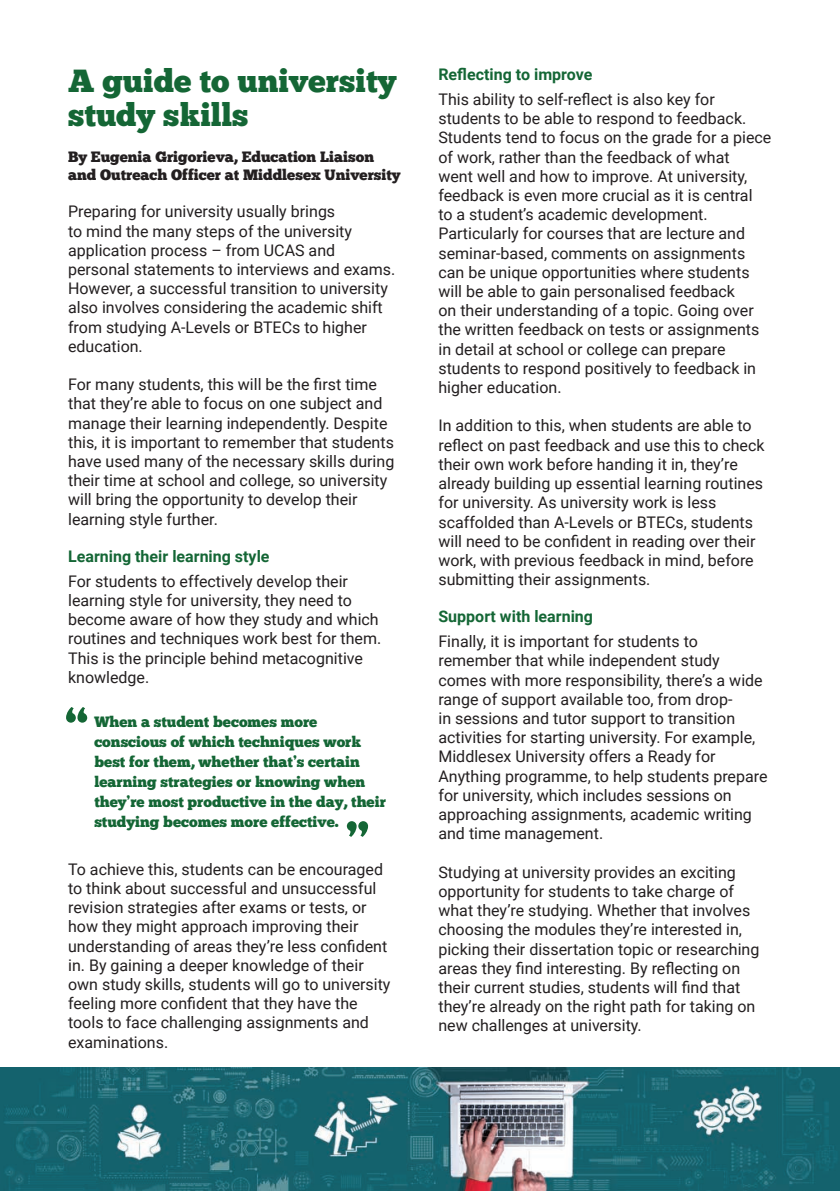
<style>
.page{position:relative;width:840px;height:1191px;background:#fff}
.page>*{position:absolute;margin:0;border:0;box-sizing:border-box;transform-origin:0 0}
.t1{font:50px "Chunk Five";color:#146635}
.t2{font:32px/34px "Chunk Five";color:#146635}
.t3{font:16px/19.2px "Roboto";color:#231f20}
.t4{font:700 16px "Roboto";color:#146635}
.t5{font:15px/20px "Chunk Five";color:#146635}
.t6{font:15px/18px "Chunk Five";color:#231f20}
</style>
<div class="page">
<img style="left:0;top:1067px;width:839px;height:124px">
<h2 class="t2" style="left:68px;top:65px;width:329px">A guide to university study skills</h2>
<p class="t6" style="left:68px;top:148px;width:334px">By Eugenia Grigorieva, Education Liaison and Outreach Officer at Middlesex University</p>
<p class="t3" style="left:68px;top:201px;width:328px">Preparing for university usually brings<br>to mind the many steps of the university application process – from UCAS and personal statements to interviews and exams.<br>However, a successful transition to university also involves considering the academic shift from studying A-Levels or BTECs to higher education.</p>
<p class="t3" style="left:68px;top:374px;width:327px">For many students, this will be the first time that they’re able to focus on one subject and manage their learning independently. Despite this, it is important to remember that students have used many of the necessary skills during their time at school and college, so university will bring the opportunity to develop their learning style further.</p>
<h3 class="t4" style="left:68px;top:545px;width:203px">Learning their learning style</h3>
<p class="t3" style="left:68px;top:571px;width:314px">For students to effectively develop their learning style for university, they need to become aware of how they study and which routines and techniques work best for them.<br>This is the principle behind metacognitive knowledge.</p>
<p class="t1" style="left:64px;top:698px;width:26px">“</p>
<p class="t5" style="left:94px;top:712px;width:293px">When a student becomes more conscious of which techniques work best for them, whether that’s certain learning strategies or knowing when they’re most productive in the day, their studying becomes more effective.</p>
<p class="t1" style="left:345px;top:812px;width:26px">”</p>
<p class="t3" style="left:68px;top:859px;width:324px">To achieve this, students can be encouraged to think about successful and unsuccessful revision strategies after exams or tests, or how they might approach improving their understanding of areas they’re less confident in. By gaining a deeper knowledge of their own study skills, students will go to university feeling more confident that they have the tools to face challenging assignments and examinations.</p>
<h3 class="t4" style="left:438px;top:63px;width:155px">Reflecting to improve</h3>
<p class="t3" style="left:438px;top:89px;width:334px">This ability to self-reflect is also key for students to be able to respond to feedback.<br>Students tend to focus on the grade for a piece of work, rather than the feedback of what<br>went well and how to improve. At university, feedback is even more crucial as it is central<br>to a student’s academic development.<br>Particularly for courses that are lecture and seminar-based, comments on assignments can be unique opportunities where students will be able to gain personalised feedback<br>on their understanding of a topic. Going over the written feedback on tests or assignments in detail at school or college can prepare students to respond positively to feedback in higher education.</p>
<p class="t3" style="left:438px;top:415px;width:327px">In addition to this, when students are able to reflect on past feedback and use this to check their own work before handing it in, they’re already building up essential learning routines for university. As university work is less scaffolded than A-Levels or BTECs, students will need to be confident in reading over their work, with previous feedback in mind, before submitting their assignments.</p>
<h3 class="t4" style="left:438px;top:605px;width:156px">Support with learning</h3>
<p class="t3" style="left:438px;top:631px;width:330px">Finally, it is important for students to remember that while independent study comes with more responsibility, there’s a wide range of support available too, from drop-<br>in sessions and tutor support to transition activities for starting university. For example, Middlesex University offers a Ready for Anything programme, to help students prepare for university, which includes sessions on approaching assignments, academic writing and time management.</p>
<p class="t3" style="left:438px;top:861px;width:322px">Studying at university provides an exciting opportunity for students to take charge of what they’re studying. Whether that involves choosing the modules they’re interested in, picking their dissertation topic or researching areas they find interesting. By reflecting on their current studies, students will find that they’re already on the right path for taking on new challenges at university.</p>
</div>
